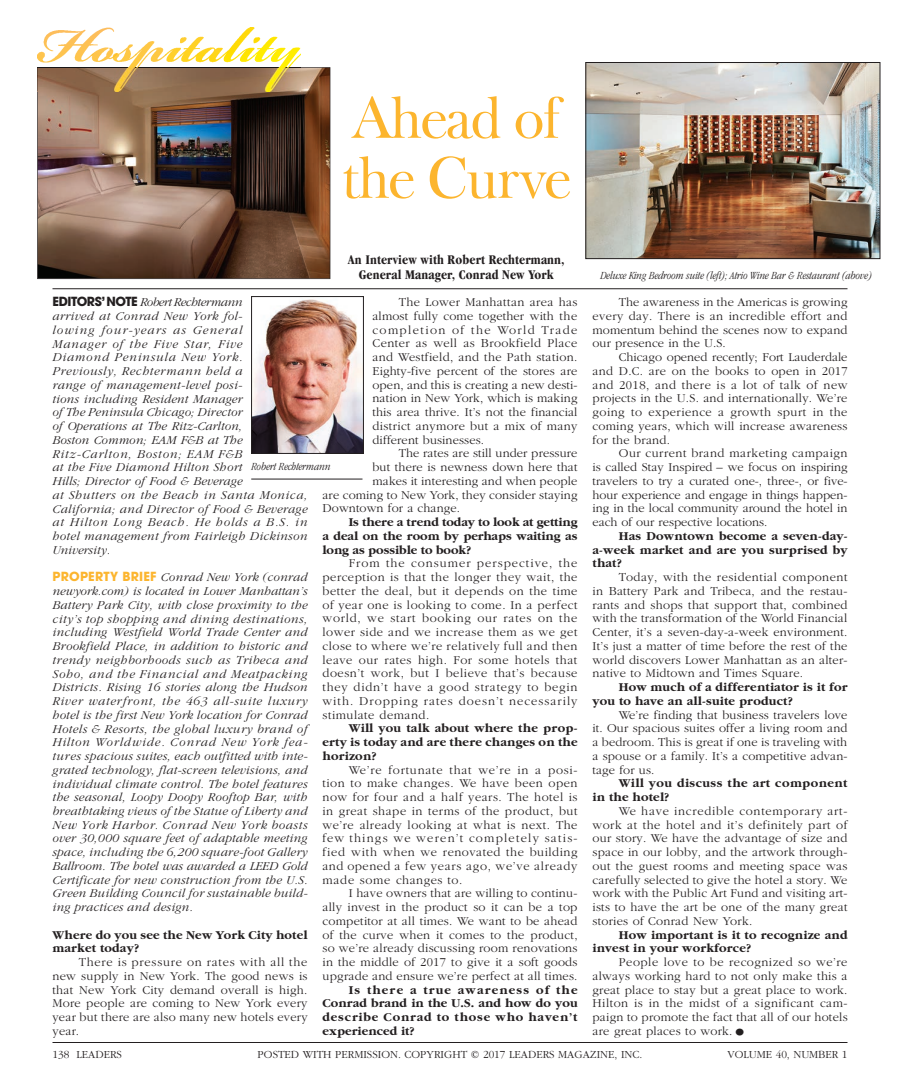
<style>
.page{position:relative;width:900px;height:1080px;background:#fff}
.page>*{position:absolute;margin:0;border:0;box-sizing:border-box;transform-origin:0 0}
.t1{font:60px/60px "Frys Baskerville BT";letter-spacing:-.04em;color:#fcb52e}
.t2{font:700 condensed 13.75px/15px "Garamond";letter-spacing:.01em;color:#231f20;text-align:center}
.t3{font:300 12.5px/13.8px "Garamond";letter-spacing:.02em;color:#231f20;text-align:justify}
.t4{font:italic 300 12.5px/13.8px "Garamond";letter-spacing:.03em;color:#231f20}
.t5{font:700 12.5px/13.8px "Garamond";letter-spacing:.02em;color:#231f20;text-align:justify}
.t6{font:700 12.5px/13.8px "Garamond";letter-spacing:.04em;color:#231f20}
.t7{font:300 11.25px "Garamond";color:#231f20}
.t8{font:italic 300 condensed 11.25px "Garamond";color:#231f20}
.s1{font-family:"Avant Garde";font-weight:700;font-style:normal}
.s2{font-family:"Avant Garde";font-weight:700;font-style:normal;color:#fcb52e}
.s3{font-size:22.5px}
</style>
<div class="page">
<img style="left:37px;top:67px;width:293px;height:212px">
<img style="left:38px;top:28px;width:263px;height:39px">
<img style="left:38px;top:67px;width:263px;height:24px">
<img style="left:253px;top:299px;width:109px;height:153px">
<div style="left:251px;top:296px;width:113px;height:158px;border:1px solid #231f20"></div>
<hr style="left:251px;top:479px;width:111px;height:1px;background:#231f20">
<hr style="left:52px;top:288px;width:796px;height:1px;background:#231f20">
<img style="left:588px;top:64px;width:290px;height:193px">
<div style="left:586px;top:62px;width:294px;height:197px;border:1px solid #231f20"></div>
<hr style="left:52px;top:1042px;width:796px;height:1px;background:#231f20">
<h1 class="t1" style="left:341px;top:86px;width:232px">Ahead of the Curve</h1>
<p class="t2" style="left:348px;top:252px;width:218px">An Interview with Robert Rechtermann,<br>General Manager, Conrad New York</p>
<p class="t4" style="left:52px;top:296px;width:257px"><span class="s1">EDITORS’ NOTE</span> Robert Rechtermann<br>arrived at Conrad New York fol-<br>lowing four-years as General<br>Manager of the Five Star, Five<br>Diamond Peninsula New York.<br>Previously, Rechtermann held a<br>range of management-level posi-<br>tions including Resident Manager<br>of The Peninsula Chicago; Director<br>of Operations at The Ritz-Carlton,<br>Boston Common; EAM F&amp;B at The<br>Ritz-Carlton, Boston; EAM F&amp;B<br>at the Five Diamond Hilton Short<br>Hills; Director of Food &amp; Beverage<br>at Shutters on the Beach in Santa Monica,<br>California; and Director of Food &amp; Beverage at Hilton Long Beach. He holds a B.S. in hotel management from Fairleigh Dickinson<br>University.</p>
<p class="t4" style="left:52px;top:571px;width:257px;text-align:justify"><span class="s2">PROPERTY BRIEF</span> Conrad New York (conrad newyork.com) is located in Lower Manhattan’s Battery Park City, with close proximity to the city’s top shopping and dining destinations, including Westfield World Trade Center and Brookfield Place, in addition to historic and trendy neighborhoods such as Tribeca and Soho, and the Financial and Meatpacking Districts. Rising 16 stories along the Hudson River waterfront, the 463 all-suite luxury hotel is the first New York location for Conrad Hotels &amp; Resorts, the global luxury brand of Hilton Worldwide. Conrad New York fea&shy;tures spacious suites, each outfitted with inte&shy;grated technology, flat-screen televisions, and individual climate control. The hotel features the seasonal, Loopy Doopy Rooftop Bar, with breathtaking views of the Statue of Liberty and New York Harbor. Conrad New York boasts over 30,000 square feet of adaptable meeting space, including the 6,200 square-foot Gallery Ballroom. The hotel was awarded a LEED Gold Certificate for new construction from the U.S.<br>Green Building Council for sustainable build&shy;ing practices and design.</p>
<p class="t5" style="left:52px;top:928px;width:257px">Where do you see the New York City hotel market today?</p>
<p class="t3" style="left:52px;top:956px;width:257px;text-indent:26px">There is pressure on rates with all the new supply in New York. The good news is that New York City demand overall is high.<br>More people are coming to New York every year but there are also many new hotels every year.</p>
<p class="t3" style="left:372px;top:296px;width:207px;text-indent:26px">The Lower Manhattan area has almost fully come together with the completion of the World Trade Center as well as Brookfield Place and Westfield, and the Path station.<br>Eighty-five percent of the stores are open, and this is creating a new desti&shy;nation in New York, which is making this area thrive. It’s not the financial district anymore but a mix of many different businesses.</p>
<p class="t3" style="left:399px;top:447px;width:180px">The rates are still under pressure</p>
<p class="t3" style="left:372px;top:461px;width:207px">but there is newness down here that</p>
<p class="t3" style="left:372px;top:474px;width:207px">makes it interesting and when people</p>
<p class="t3" style="left:322px;top:488px;width:257px">are coming to New York, they consider staying</p>
<p class="t3" style="left:322px;top:502px;width:139px">Downtown for a change.</p>
<p class="t5" style="left:322px;top:516px;width:257px;text-indent:26px">Is there a trend today to look at getting a deal on the room by perhaps waiting as long as possible to book?</p>
<p class="t3" style="left:322px;top:557px;width:257px;text-indent:26px">From the consumer perspective, the perception is that the longer they wait, the better the deal, but it depends on the time of year one is looking to come. In a perfect world, we start booking our rates on the lower side and we increase them as we get close to where we’re relatively full and then leave our rates high. For some hotels that doesn’t work, but I believe that’s because they didn’t have a good strategy to begin with. Dropping rates doesn’t necessarily stimulate demand.</p>
<p class="t5" style="left:322px;top:722px;width:257px;text-indent:26px">Will you talk about where the prop&shy;erty is today and are there changes on the horizon?</p>
<p class="t3" style="left:322px;top:763px;width:257px;text-indent:26px">We’re fortunate that we’re in a posi&shy;tion to make changes. We have been open now for four and a half years. The hotel is in great shape in terms of the product, but we’re already looking at what is next. The few things we weren’t completely satis&shy;fied with when we renovated the building and opened a few years ago, we’ve already made some changes to.</p>
<p class="t3" style="left:322px;top:887px;width:257px;text-indent:26px">I have owners that are willing to continu&shy;ally invest in the product so it can be a top competitor at all times. We want to be ahead of the curve when it comes to the product, so we’re already discussing room renovations in the middle of 2017 to give it a soft goods upgrade and ensure we’re perfect at all times.</p>
<p class="t5" style="left:322px;top:983px;width:257px;text-indent:26px">Is there a true awareness of the Conrad brand in the U.S. and how do you describe Conrad to those who haven’t experienced it?</p>
<p class="t8" style="left:251px;top:460px;width:81px">Robert Rechtermann</p>
<p class="t8" style="left:600px;top:269px;width:273px">Deluxe King Bedroom suite (left); Atrio Wine Bar &amp; Restaurant (above)</p>
<p class="t3" style="left:593px;top:296px;width:257px;text-indent:26px">The awareness in the Americas is growing every day. There is an incredible effort and momentum behind the scenes now to expand our presence in the U.S.</p>
<p class="t3" style="left:593px;top:351px;width:257px;text-indent:26px">Chicago opened recently; Fort Lauderdale and D.C. are on the books to open in 2017 and 2018, and there is a lot of talk of new projects in the U.S. and internationally. We’re going to experience a growth spurt in the coming years, which will increase awareness for the brand.</p>
<p class="t3" style="left:593px;top:447px;width:257px;text-indent:26px">Our current brand marketing campaign is called Stay Inspired – we focus on inspiring travelers to try a curated one-, three-, or five&shy;hour experience and engage in things happen&shy;ing in the local community around the hotel in each of our respective locations.</p>
<p class="t5" style="left:593px;top:529px;width:257px;text-indent:26px">Has Downtown become a seven-day&shy;a-week market and are you surprised by that?</p>
<p class="t3" style="left:593px;top:571px;width:257px;text-indent:26px">Today, with the residential component in Battery Park and Tribeca, and the restau&shy;rants and shops that support that, combined with the transformation of the World Financial Center, it’s a seven-day-a-week environment.<br>It’s just a matter of time before the rest of the world discovers Lower Manhattan as an alter&shy;native to Midtown and Times Square.</p>
<p class="t5" style="left:593px;top:681px;width:257px;text-indent:26px">How much of a differentiator is it for you to have an all-suite product?</p>
<p class="t3" style="left:593px;top:708px;width:257px;text-indent:26px">We’re finding that business travelers love it. Our spacious suites offer a living room and a bedroom. This is great if one is traveling with a spouse or a family. It’s a competitive advan&shy;tage for us.</p>
<p class="t6" style="left:593px;top:777px;width:257px;text-indent:26px">Will you discuss the art component in the hotel?</p>
<p class="t3" style="left:593px;top:804px;width:257px;text-indent:26px">We have incredible contemporary art&shy;work at the hotel and it’s definitely part of our story. We have the advantage of size and space in our lobby, and the artwork through&shy;out the guest rooms and meeting space was carefully selected to give the hotel a story. We work with the Public Art Fund and visiting art&shy;ists to have the art be one of the many great stories of Conrad New York.</p>
<p class="t5" style="left:593px;top:928px;width:257px;text-indent:26px">How important is it to recognize and invest in your workforce?</p>
<p class="t3" style="left:593px;top:956px;width:257px;text-indent:26px">People love to be recognized so we’re always working hard to not only make this a great place to stay but a great place to work.<br>Hilton is in the midst of a significant cam&shy;paign to promote the fact that all of our hotels are great places to work.<span class="s3">•</span></p>
<p class="t7" style="left:52px;top:1048px;width:71px">138 LEADERS</p>
<p class="t7" style="left:258px;top:1048px;width:386px">POSTED WITH PERMISSION. COPYRIGHT © 2017 LEADERS MAGAZINE, INC.</p>
<p class="t7" style="left:728px;top:1048px;width:121px">VOLUME 40, NUMBER 1</p>
</div>
